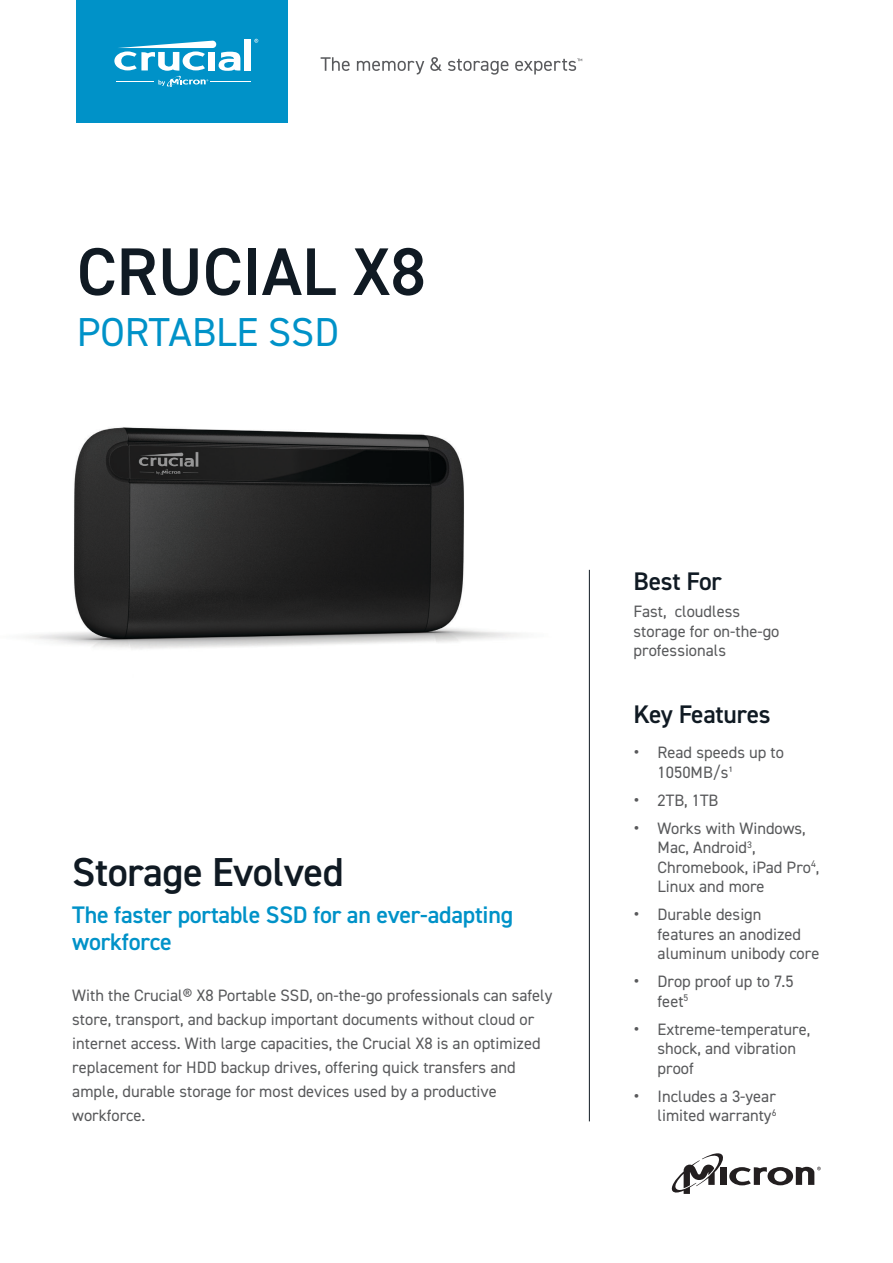
<style>
.page{position:relative;width:893px;height:1263px;background:#fff}
.page>*{position:absolute;margin:0;border:0;box-sizing:border-box;transform-origin:0 0}
.t1{font:600 67.5px "DIN2014";color:#101a23}
.t2{font:600 40.5px "DIN2014";letter-spacing:-.01em;color:#101a23}
.t3{font:40.5px "DIN2014";color:#0092c8}
.t4{font:600 25.5px "DIN2014";letter-spacing:-.01em;color:#101a23}
.t5{font:600 24px/27px "DIN2014";letter-spacing:-.01em;color:#0092c8}
.t6{font:16.5px/19.5px "DIN2014";color:#58595b}
.s1{font-family:"Intelo Alt"}
</style>
<div class="page">
<img style="left:26px;top:89px;width:564px;height:897px">
<svg style="left:672px;top:1153px;width:149px;height:41px"></svg>
<hr style="left:589px;top:570px;width:1px;height:551px;background:#101a23">
<div style="left:77px;top:0;width:211px;height:122px;background:#0092c8"></div>
<hr style="left:211px;top:82px;width:40px;height:1px;background:#fff">
<div style="left:245px;top:39px;width:6px;height:32px;background:#fff"></div>
<svg style="left:114px;top:41px;width:126px;height:46px"></svg>
<svg style="left:254px;top:39px;width:4px;height:4px"></svg>
<svg style="left:321px;top:57px;width:29px;height:14px"></svg>
<svg style="left:357px;top:61px;width:67px;height:13px"></svg>
<svg style="left:430px;top:57px;width:12px;height:14px"></svg>
<svg style="left:448px;top:59px;width:60px;height:16px"></svg>
<svg style="left:515px;top:59px;width:67px;height:15px"></svg>
<p class="t1" style="left:77px;top:227px;width:350px">CRUCIAL X8</p>
<p class="t3" style="left:77px;top:307px;width:264px">PORTABLE SSD</p>
<p class="t2" style="left:72px;top:845px;width:273px">Storage Evolved</p>
<p class="t5" style="left:72px;top:901px;width:442px">The faster portable SSD for an ever-adapting workforce</p>
<p class="t6" style="left:72px;top:983px;width:482px;line-height:24px">With the Crucial® X8 Portable SSD, on-the-go professionals can safely store, transport, and backup important documents without cloud or internet access. With large capacities, the Crucial X8 is an optimized replacement for HDD backup drives, offering quick transfers and ample, durable storage for most devices used by a productive workforce.</p>
<p class="t4" style="left:634px;top:564px;width:90px">Best For</p>
<p class="t6" style="left:634px;top:602px;width:147px">Fast, cloudless storage for on-the-go professionals</p>
<p class="t4" style="left:634px;top:698px;width:139px">Key Features</p>
<p class="t6" style="left:658px;top:742px;width:128px;text-indent:-24px"><span class="s1">•</span> Read speeds up to<br>1050MB/s¹</p>
<p class="t6" style="left:634px;top:790px;width:86px"><span class="s1">•</span> 2TB, 1TB</p>
<p class="t6" style="left:658px;top:818px;width:163px;text-indent:-24px"><span class="s1">•</span> Works with Windows,<br>Mac, Android<sup>3</sup>,<br>Chromebook, iPad Pro<sup>4</sup>,<br>Linux and more</p>
<p class="t6" style="left:658px;top:904px;width:163px;text-indent:-24px"><span class="s1">•</span> Durable design features an anodized aluminum unibody core</p>
<p class="t6" style="left:658px;top:971px;width:138px;text-indent:-24px"><span class="s1">•</span> Drop proof up to 7.5 feet<sup>5</sup></p>
<p class="t6" style="left:658px;top:1019px;width:154px;text-indent:-24px"><span class="s1">•</span> Extreme-temperature, shock, and vibration proof</p>
<p class="t6" style="left:634px;top:1086px;width:144px;text-align:right"><span class="s1">•</span> Includes a 3-year limited warranty<sup>6</sup></p>
</div>
